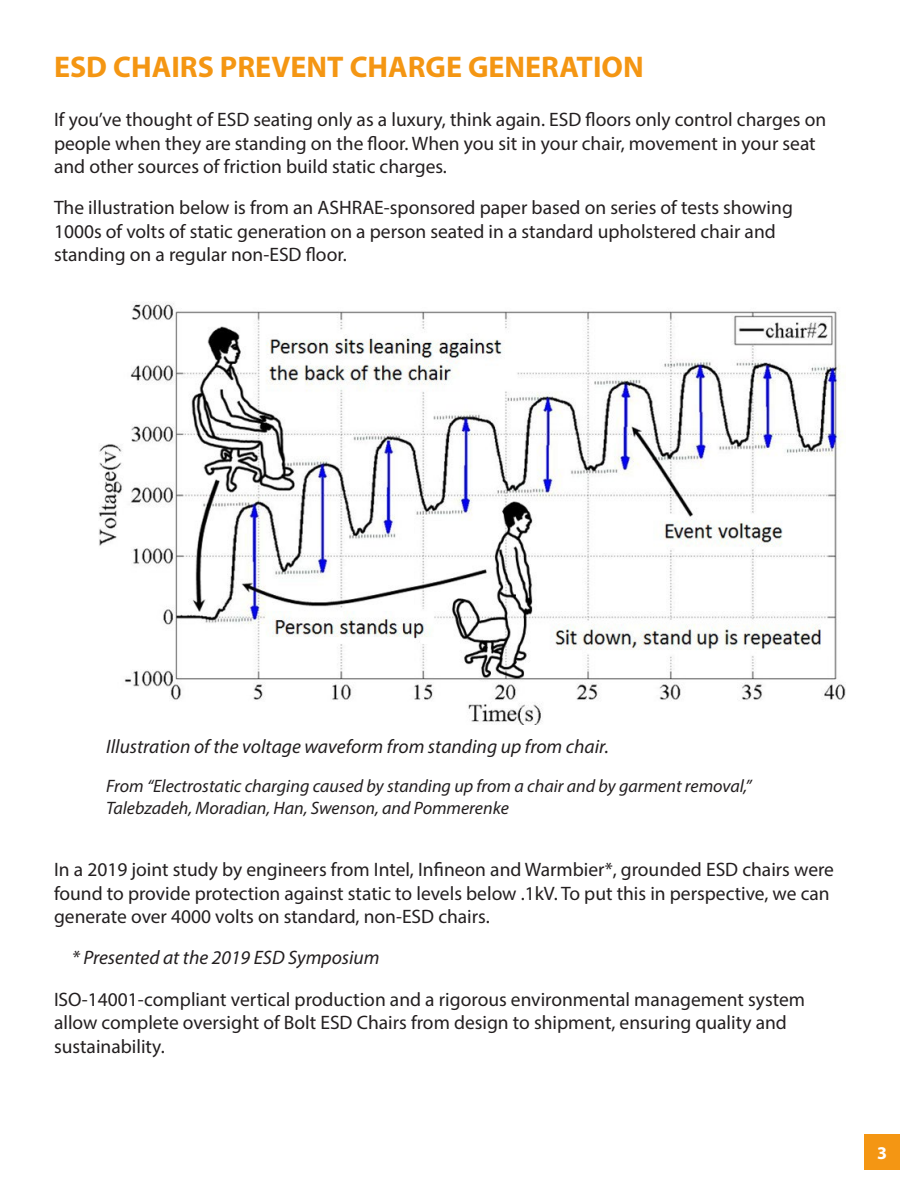
<style>
.page{position:relative;width:918px;height:1188px;background:#fff}
.page>*{position:absolute;margin:0;border:0;box-sizing:border-box;transform-origin:0 0}
.t1{font:700 30px "Myriad Pro";color:#f49613}
.t2{font:19.5px/23.4px "Myriad Pro";color:#231f20}
.t3{font:italic 19.5px "Myriad Pro";color:#231f20}
.t4{font:italic 18px/21.6px "Myriad Pro";color:#231f20}
.t5{font:700 18px "Myriad Pro";color:#fff}
</style>
<div class="page">
<div style="left:864px;top:1134px;width:36px;height:36px;background:#f49613"></div>
<img style="left:98px;top:303px;width:748px;height:421px">
<p class="t1" style="left:54px;top:47px;width:591px">ESD CHAIRS PREVENT CHARGE GENERATION</p>
<p class="t2" style="left:54px;top:108px;width:774px">If you’ve thought of ESD seating only as a luxury, think again. ESD floors only control charges on people when they are standing on the floor. When you sit in your chair, movement in your seat and other sources of friction build static charges.</p>
<p class="t2" style="left:54px;top:196px;width:740px">The illustration below is from an ASHRAE-sponsored paper based on series of tests showing<br>1000s of volts of static generation on a person seated in a standard upholstered chair and standing on a regular non-ESD floor.</p>
<p class="t3" style="left:106px;top:734px;width:504px">Illustration of the voltage waveform from standing up from chair.</p>
<p class="t4" style="left:106px;top:775px;width:647px">From “Electrostatic charging caused by standing up from a chair and by garment removal,”<br>Talebzadeh, Moradian, Han, Swenson, and Pommerenke</p>
<p class="t2" style="left:54px;top:858px;width:782px">In a 2019 joint study by engineers from Intel, Infineon and Warmbier*, grounded ESD chairs were found to provide protection against static to levels below .1kV. To put this in perspective, we can generate over 4000 volts on standard, non-ESD chairs.</p>
<p class="t3" style="left:72px;top:946px;width:309px">* Presented at the 2019 ESD Symposium</p>
<p class="t2" style="left:54px;top:987px;width:753px">ISO-14001-compliant vertical production and a rigorous environmental management system allow complete oversight of Bolt ESD Chairs from design to shipment, ensuring quality and sustainability.</p>
<p class="t5" style="left:877px;top:1141px;width:11px">3</p>
</div>
